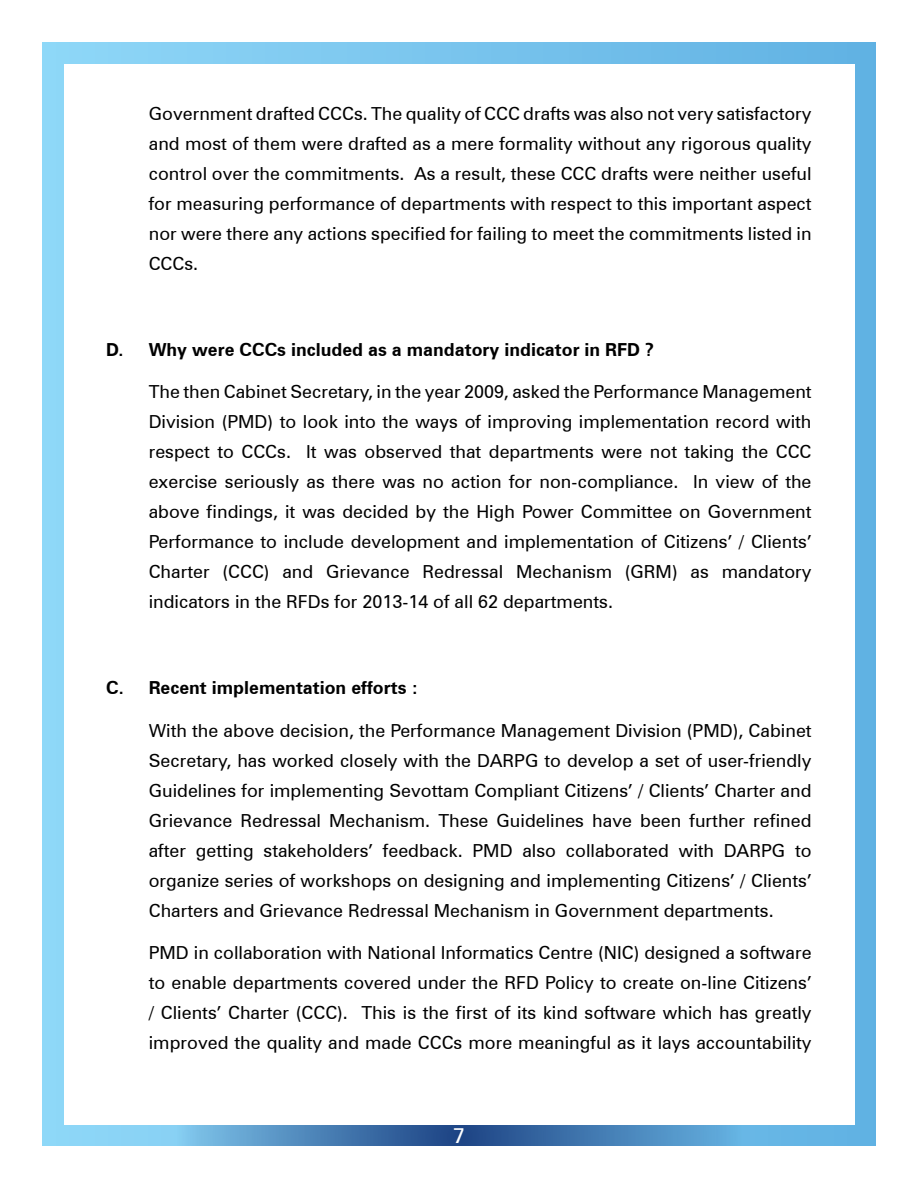
<style>
.page{position:relative;width:918px;height:1188px;background:#fff}
.page>*{position:absolute;margin:0;border:0;box-sizing:border-box;transform-origin:0 0}
.t1{font:21px "Zurich BT";color:#fff}
.t2{font:18px/30px "Zurich BT";color:#000;text-align:justify}
.t3{font:700 18px "Zurich BT";color:#000}
</style>
<div class="page">
<div style="left:0;top:0;width:918px;height:1188px;background:linear-gradient(to right,#fcfeff,#fcfdfe)"></div>
<div style="left:43px;top:43px;width:832px;height:1102px;background:linear-gradient(to right,#90d7f7,#61b1e3)"></div>
<div style="left:64px;top:64px;width:790px;height:1060px;background:#fff"></div>
<svg style="left:107px;top:1125px;width:704px;height:21px;background:#518dc0"></svg>
<p class="t2" style="left:149px;top:98px;width:664px">Government drafted CCCs. The quality of CCC drafts was also not very satisfactory and most of them were drafted as a mere formality without any rigorous quality control over the commitments. As a result, these CCC drafts were neither useful for measuring performance of departments with respect to this important aspect nor were there any actions specified for failing to meet the commitments listed in CCCs.</p>
<p class="t3" style="left:106px;top:336px;width:549px">D. Why were CCCs included as a mandatory indicator in RFD ?</p>
<p class="t2" style="left:149px;top:376px;width:664px">The then Cabinet Secretary, in the year 2009, asked the Performance Management Division (PMD) to look into the ways of improving implementation record with respect to CCCs. It was observed that departments were not taking the CCC exercise seriously as there was no action for non-compliance. In view of the above findings, it was decided by the High Power Committee on Government Performance to include development and implementation of Citizens’ / Clients’ Charter (CCC) and Grievance Redressal Mechanism (GRM) as mandatory indicators in the RFDs for 2013-14 of all 62 departments.</p>
<p class="t3" style="left:106px;top:674px;width:314px">C. Recent implementation efforts :</p>
<p class="t2" style="left:149px;top:714px;width:664px">With the above decision, the Performance Management Division (PMD), Cabinet Secretary, has worked closely with the DARPG to develop a set of user-friendly Guidelines for implementing Sevottam Compliant Citizens’ / Clients’ Charter and Grievance Redressal Mechanism. These Guidelines have been further refined after getting stakeholders’ feedback. PMD also collaborated with DARPG to organize series of workshops on designing and implementing Citizens’ / Clients’ Charters and Grievance Redressal Mechanism in Government departments.</p>
<p class="t2" style="left:149px;top:937px;width:664px">PMD in collaboration with National Informatics Centre (NIC) designed a software to enable departments covered under the RFD Policy to create on-line Citizens’ / Clients’ Charter (CCC). This is the first of its kind software which has greatly improved the quality and made CCCs more meaningful as it lays accountability</p>
<p class="t1" style="left:453px;top:1120px;width:13px">7</p>
</div>
